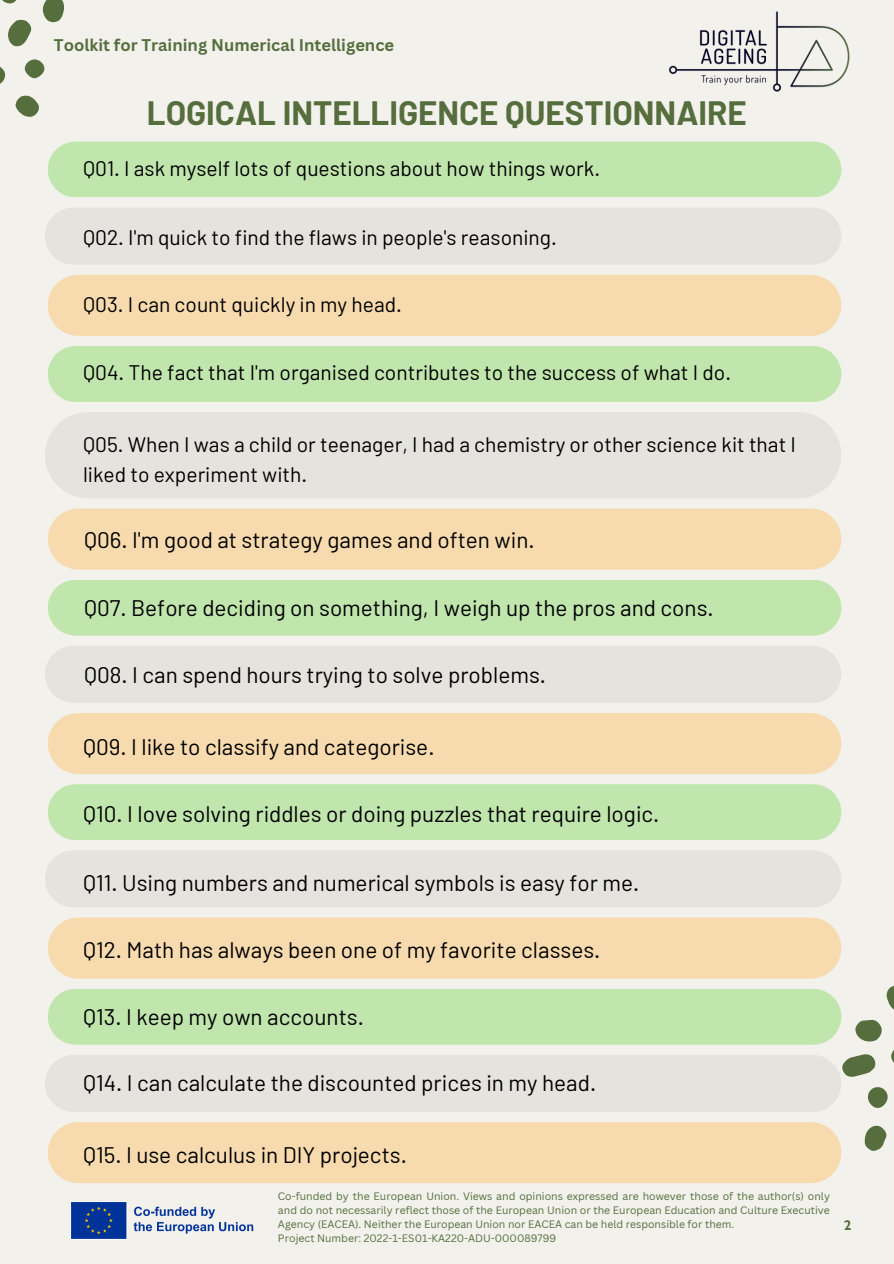
<style>
.page{position:relative;width:894px;height:1264px;background:#fff}
.page>*{position:absolute;margin:0;border:0;box-sizing:border-box;transform-origin:0 0}
.t1{font:700 33px "Barlow";color:#566e3d}
.t2{font:22.5px "Barlow";color:#000}
.t3{font:21px/29.2px "Barlow";color:#000}
.t4{font:700 16.5px "Canva Sans";color:#566e3d}
.t5{font:700 13.95px "Gill Sans MT Std";color:#566e3d}
.t6{font:10.5px/14px "Canva Sans";color:#566e3d;text-align:justify}
</style>
<div class="page">
<div style="left:0;top:0;width:893px;height:1263px;background:#f2f1ec"></div>
<div style="left:45px;top:207px;width:796px;height:58px;background:#e4e3de;border-radius:29px"></div>
<div style="left:48px;top:141px;width:793px;height:56px;background:#c1e6ad;border-radius:28px"></div>
<div style="left:48px;top:275px;width:793px;height:61px;background:#f7dbae"></div>
<div style="left:45px;top:412px;width:796px;height:86px;background:#e4e3de"></div>
<div style="left:48px;top:346px;width:793px;height:56px;background:#c1e6ad;border-radius:28px"></div>
<div style="left:48px;top:508px;width:793px;height:61px;background:#f7dbae"></div>
<div style="left:45px;top:645px;width:796px;height:58px;background:#e4e3de;border-radius:29px"></div>
<div style="left:48px;top:579px;width:793px;height:56px;background:#c1e6ad;border-radius:28px"></div>
<div style="left:48px;top:713px;width:793px;height:61px;background:#f7dbae"></div>
<div style="left:45px;top:850px;width:796px;height:57px;background:#e4e3de;border-radius:29px"></div>
<div style="left:48px;top:784px;width:793px;height:56px;background:#c1e6ad;border-radius:28px"></div>
<div style="left:48px;top:917px;width:793px;height:61px;background:#f7dbae"></div>
<div style="left:45px;top:1054px;width:796px;height:57px;background:#e4e3de;border-radius:29px"></div>
<div style="left:48px;top:988px;width:793px;height:56px;background:#c1e6ad;border-radius:28px"></div>
<div style="left:48px;top:1122px;width:793px;height:61px;background:#f7dbae"></div>
<svg style="left:2px;top:0;width:15px;height:4px"></svg>
<svg style="left:8px;top:19px;width:24px;height:28px"></svg>
<svg style="left:42px;top:0;width:22px;height:22px"></svg>
<svg style="left:0;top:67px;width:6px;height:17px"></svg>
<svg style="left:15px;top:95px;width:24px;height:22px"></svg>
<div style="left:25px;top:59px;width:20px;height:19px;background:#566e3d;border-radius:50%"></div>
<svg style="left:842px;top:1054px;width:33px;height:22px"></svg>
<svg style="left:855px;top:1020px;width:27px;height:21px"></svg>
<svg style="left:886px;top:986px;width:7px;height:23px"></svg>
<svg style="left:891px;top:1051px;width:2px;height:11px"></svg>
<svg style="left:864px;top:1125px;width:23px;height:26px"></svg>
<div style="left:867px;top:1087px;width:20px;height:20px;background:#566e3d;border-radius:50%"></div>
<img style="left:70px;top:1201px;width:184px;height:39px">
<img style="left:669px;top:11px;width:181px;height:81px">
<p class="t4" style="left:54px;top:34px;width:342px">Toolkit for Training Numerical Intelligence</p>
<p class="t1" style="left:147px;top:91px;width:601px">LOGICAL INTELLIGENCE QUESTIONNAIRE</p>
<h2 class="t3" style="left:83px;top:153px;width:518px">Q01. I ask myself lots of questions about how things work.</h2>
<h2 class="t3" style="left:83px;top:222px;width:475px">Q02. I'm quick to find the flaws in people's reasoning.</h2>
<h2 class="t3" style="left:83px;top:289px;width:320px">Q03. I can count quickly in my head.</h2>
<h2 class="t3" style="left:83px;top:357px;width:649px">Q04. The fact that I'm organised contributes to the success of what I do.</h2>
<h2 class="t3" style="left:83px;top:429px;width:714px">Q05. When I was a child or teenager, I had a chemistry or other science kit that I liked to experiment with.</h2>
<h2 class="t2" style="left:84px;top:525px;width:452px">Q06. I'm good at strategy games and often win.</h2>
<h2 class="t2" style="left:84px;top:593px;width:631px">Q07. Before deciding on something, I weigh up the pros and cons.</h2>
<h2 class="t2" style="left:84px;top:661px;width:463px">Q08. I can spend hours trying to solve problems.</h2>
<h2 class="t2" style="left:83px;top:732px;width:353px">Q09. I like to classify and categorise.</h2>
<h2 class="t2" style="left:83px;top:799px;width:577px">Q10. I love solving riddles or doing puzzles that require logic.</h2>
<h2 class="t2" style="left:83px;top:868px;width:557px">Q11. Using numbers and numerical symbols is easy for me.</h2>
<h2 class="t2" style="left:83px;top:935px;width:518px">Q12. Math has always been one of my favorite classes.</h2>
<h2 class="t2" style="left:83px;top:1002px;width:282px">Q13. I keep my own accounts.</h2>
<h2 class="t2" style="left:83px;top:1068px;width:514px">Q14. I can calculate the discounted prices in my head.</h2>
<h2 class="t2" style="left:83px;top:1140px;width:325px">Q15. I use calculus in DIY projects.</h2>
<h3 class="t6" style="left:278px;top:1189px;width:553px">Co-funded by the European Union. Views and opinions expressed are however those of the author(s) only and do not necessarily reflect those of the European Union or the European Education and Culture Executive Agency (EACEA). Neither the European Union nor EACEA can be held responsible for them.</h3>
<h1 class="t6" style="left:278px;top:1231px;width:279px">Project Number: 2022-1-ES01-KA220-ADU-000089799</h1>
<p class="t5" style="left:843px;top:1220px;width:9px">2</p>
</div>
